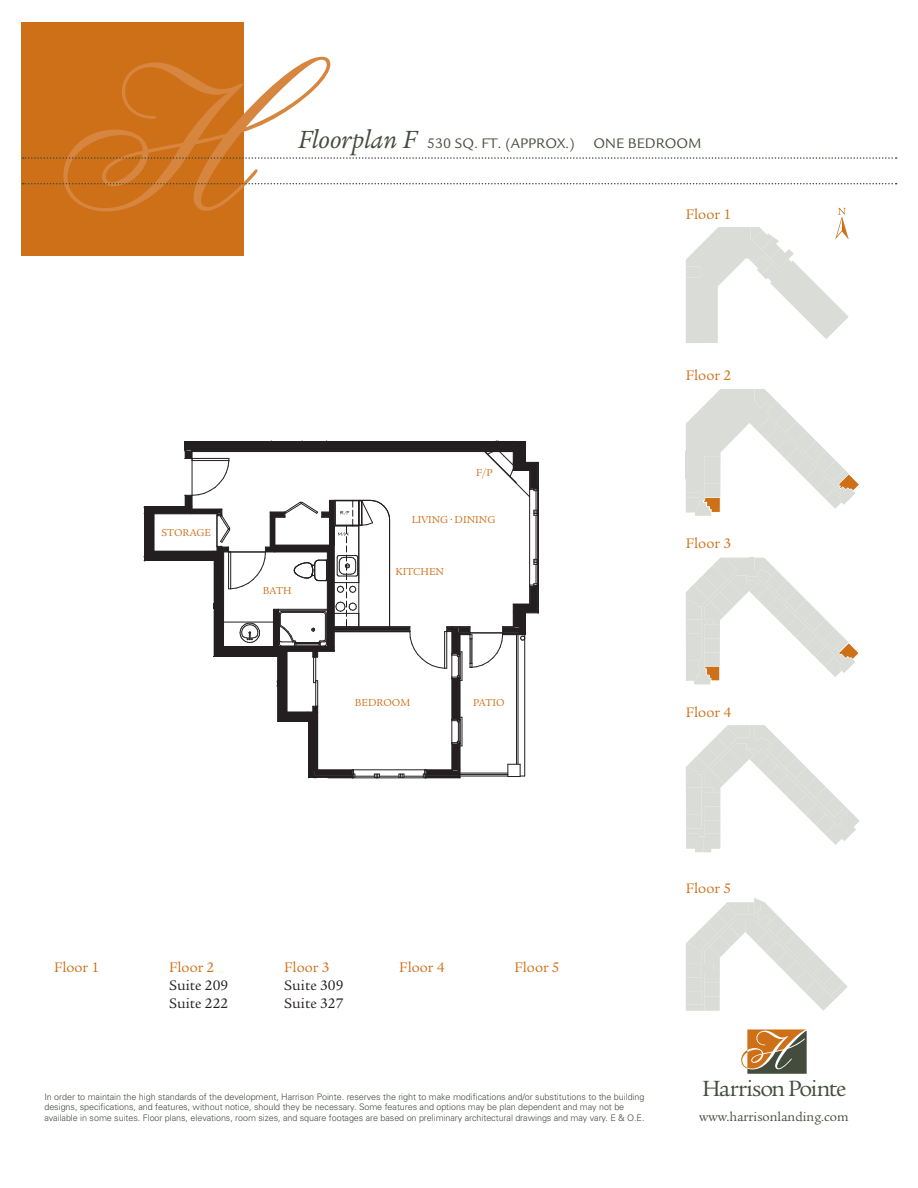
<style>
.page{position:relative;width:918px;height:1188px;background:#fff}
.page>*{position:absolute;margin:0;border:0;box-sizing:border-box;transform-origin:0 0}
.t1{font:23.85px "Legacy Serif";letter-spacing:-.04em;color:#434c3d}
.t2{font:15px "Legacy Serif";color:#ce7018}
.t3{font:15px "Legacy Sans";color:#434c3d}
.t4{font:15px/18px "Legacy Serif";color:#231f20}
.t5{font:13.5px "Legacy Serif";color:#434c3d}
.t6{font:10.95px "Legacy Serif";color:#ce7018}
.t7{font:300 9px/10.8px "Univers";letter-spacing:-.005em;color:#434c3d}
.s1{font-family:"Legacy Serif";font-style:italic;font-size:27px}
</style>
<div class="page">
<div style="left:21px;top:22px;width:223px;height:234px;background:#ce7018"></div>
<svg style="left:741px;top:1029px;width:66px;height:45px;background:#a5845d"></svg>
<svg style="left:144px;top:440px;width:395px;height:339px"></svg>
<svg style="left:686px;top:389px;width:173px;height:127px"></svg>
<svg style="left:686px;top:557px;width:173px;height:127px"></svg>
<svg style="left:686px;top:725px;width:174px;height:127px"></svg>
<svg style="left:686px;top:898px;width:162px;height:113px"></svg>
<svg style="left:22px;top:57px;width:875px;height:286px"></svg>
<h2 class="t3" style="left:298px;top:135px;width:278px"><span class="s1">Floorplan F</span> 530 SQ. FT. (APPROX.)</h2>
<h2 class="t3" style="left:594px;top:135px;width:109px">ONE BEDROOM</h2>
<h2 class="t2" style="left:686px;top:206px;width:47px">Floor 1</h2>
<p class="t6" style="left:161px;top:527px;width:51px">STORAGE</p>
<p class="t6" style="left:263px;top:585px;width:30px">BATH</p>
<p class="t6" style="left:476px;top:467px;width:18px">F/P</p>
<p class="t6" style="left:412px;top:514px;width:85px">LIVING • DINING</p>
<p class="t6" style="left:395px;top:565px;width:50px">KITCHEN</p>
<p class="t6" style="left:355px;top:696px;width:57px">BEDROOM</p>
<p class="t6" style="left:473px;top:696px;width:33px">PATIO</p>
<h2 class="t2" style="left:686px;top:367px;width:47px">Floor 2</h2>
<h2 class="t2" style="left:686px;top:535px;width:47px">Floor 3</h2>
<h2 class="t2" style="left:686px;top:703px;width:47px">Floor 4</h2>
<h2 class="t2" style="left:54px;top:959px;width:47px">Floor 1</h2>
<h2 class="t2" style="left:169px;top:959px;width:47px">Floor 2</h2>
<h2 class="t4" style="left:169px;top:976px;width:61px">Suite 209<br>Suite 222</h2>
<h2 class="t2" style="left:284px;top:959px;width:47px">Floor 3</h2>
<h2 class="t4" style="left:284px;top:976px;width:61px">Suite 309<br>Suite 327</h2>
<h2 class="t2" style="left:399px;top:959px;width:47px">Floor 4</h2>
<h2 class="t2" style="left:514px;top:959px;width:47px">Floor 5</h2>
<p class="t7" style="left:44px;top:1091px;width:602px">In order to maintain the high standards of the development, Harrison Pointe. reserves the right to make modifications and/or substitutions to the building designs, specifications, and features, without notice, should they be necessary. Some features and options may be plan dependent and may not be available in some suites. Floor plans, elevations, room sizes, and square footages are based on preliminary architectural drawings and may vary. E &amp; O.E.</p>
<h2 class="t2" style="left:686px;top:880px;width:47px">Floor 5</h2>
<h1 class="t1" style="left:702px;top:1075px;width:146px">Harrison Pointe</h1>
<h3 class="t5" style="left:699px;top:1109px;width:151px">www.harrisonlanding.com</h3>
</div>
